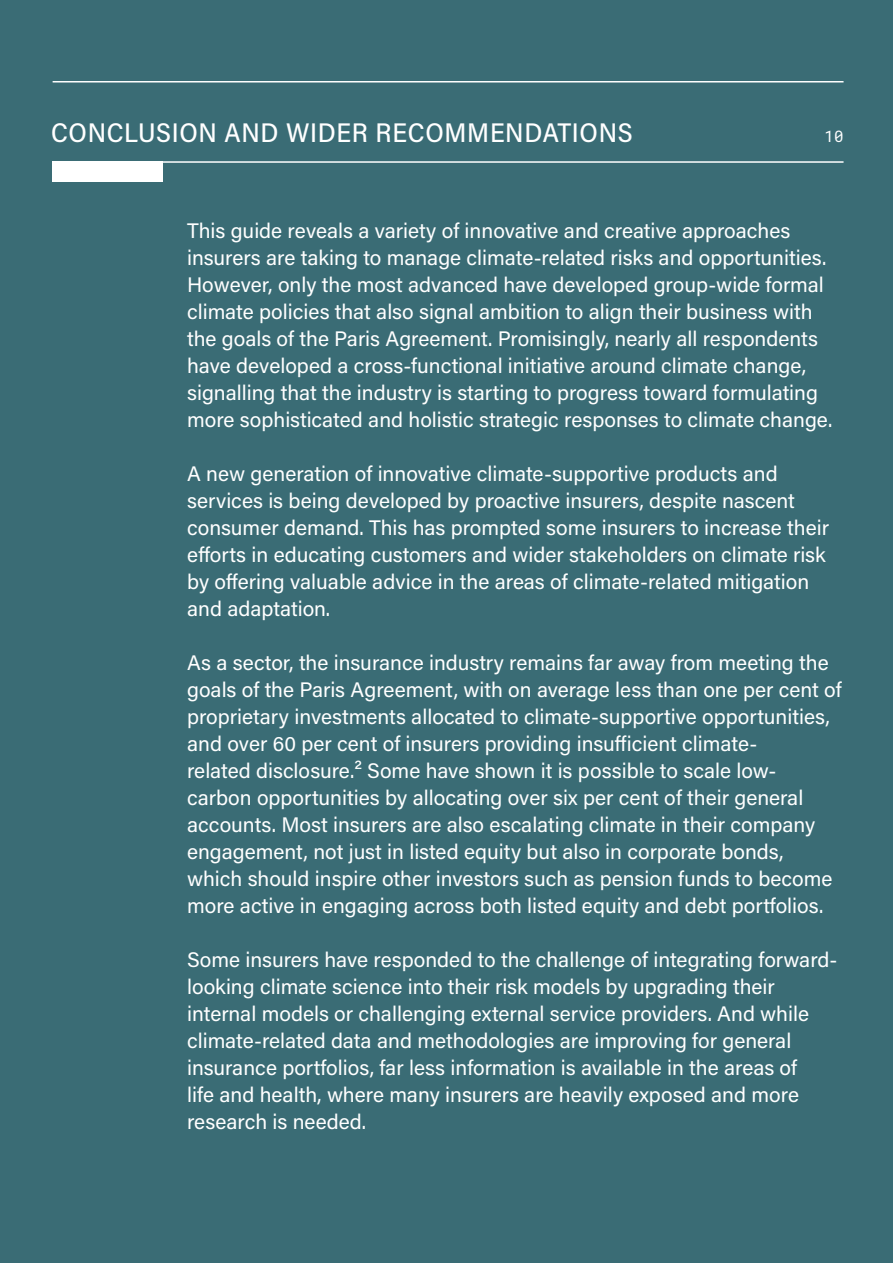
<style>
.page{position:relative;width:893px;height:1263px;background:#3a6c75}
.page>*{position:absolute;margin:0;border:0;box-sizing:border-box;transform-origin:0 0}
.Sub-Section_Heading{font:500 27px "Acumin Pro Semi Cond";letter-spacing:.025em;color:#fff}
.Main_Text_-_02{font:21px/27px "Acumin Pro";color:#fff}
.Main_Text___01{font:15.75px "Roboto Mono";color:#fff}
</style>
<div class="page">
<hr style="left:53px;top:81px;width:790px;height:2px;background:#fff">
<hr style="left:53px;top:161px;width:790px;height:2px;background:#fff">
<div style="left:53px;top:162px;width:110px;height:20px;background:#fff"></div>
<p class="Sub-Section_Heading" style="left:51px;top:114px;width:583px">CONCLUSION AND WIDER RECOMMENDATIONS</p>
<p class="Main_Text___01" style="left:825px;top:125px;width:20px">10</p>
<p class="Main_Text_-_02" style="left:187px;top:216px;width:647px">This guide reveals a variety of innovative and creative approaches insurers are taking to manage climate-related risks and opportunities.<br>However, only the most advanced have developed group-wide formal climate policies that also signal ambition to align their business with the goals of the Paris Agreement. Promisingly, nearly all respondents have developed a cross-functional initiative around climate change, signalling that the industry is starting to progress toward formulating more sophisticated and holistic strategic responses to climate change.</p>
<p class="Main_Text_-_02" style="left:187px;top:459px;width:643px">A new generation of innovative climate-supportive products and services is being developed by proactive insurers, despite nascent consumer demand. This has prompted some insurers to increase their efforts in educating customers and wider stakeholders on climate risk by offering valuable advice in the areas of climate-related mitigation and adaptation.</p>
<p class="Main_Text_-_02" style="left:187px;top:648px;width:656px">As a sector, the insurance industry remains far away from meeting the goals of the Paris Agreement, with on average less than one per cent of proprietary investments allocated to climate-supportive opportunities, and over 60 per cent of insurers providing insufficient climate-<br>related disclosure.² Some have shown it is possible to scale low&shy;carbon opportunities by allocating over six per cent of their general accounts. Most insurers are also escalating climate in their company engagement, not just in listed equity but also in corporate bonds, which should inspire other investors such as pension funds to become more active in engaging across both listed equity and debt portfolios.</p>
<p class="Main_Text_-_02" style="left:187px;top:945px;width:652px">Some insurers have responded to the challenge of integrating forward&shy;looking climate science into their risk models by upgrading their internal models or challenging external service providers. And while climate-related data and methodologies are improving for general insurance portfolios, far less information is available in the areas of<br>life and health, where many insurers are heavily exposed and more research is needed.</p>
</div>
